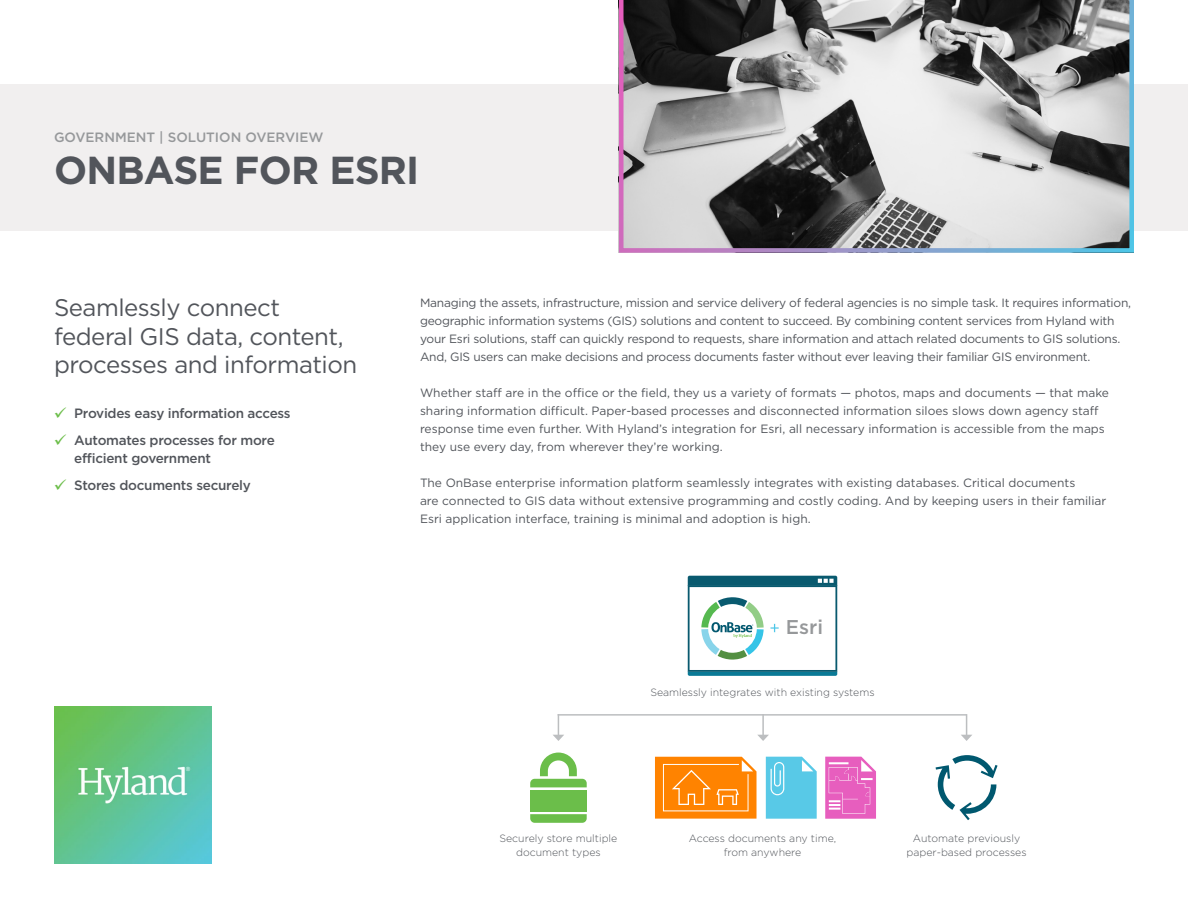
<style>
.page{position:relative;width:1188px;height:918px;background:#fff}
.page>*{position:absolute;margin:0;border:0;box-sizing:border-box;transform-origin:0 0}
.t1{font:700 39px "Gotham HTF";letter-spacing:-.02em;color:#52555b}
.t2{font:24px/28.8px "Gotham HTF";letter-spacing:-.02em;color:#52555b}
.t3{font:500 19.95px "Gotham HTF";color:#96989a}
.t4{font:500 13.5px/27px "Gotham HTF";letter-spacing:-.02em;color:#52555b}
.t5{font:500 13.5px "Gotham HTF";color:#96989a}
.t6{font:12px/18px "Gotham HTF";letter-spacing:-.01em;color:#52555b}
.t7{font:300 10.5px/13.5px "Gotham HTF";color:#52555b;text-align:center}
</style>
<div class="page">
<div style="left:0;top:84px;width:1188px;height:147px;background:#f1efef"></div>
<svg style="left:619px;top:0;width:515px;height:253px"></svg>
<img style="left:54px;top:707px;width:157px;height:157px">
<div style="left:530px;top:790px;width:57px;height:21px;background:#6bbe4a"></div>
<svg style="left:530px;top:814px;width:57px;height:9px"></svg>
<svg style="left:530px;top:753px;width:57px;height:34px"></svg>
<svg style="left:936px;top:755px;width:62px;height:65px"></svg>
<svg style="left:825px;top:757px;width:51px;height:62px;background:#ea74c7"></svg>
<svg style="left:766px;top:757px;width:51px;height:62px;background:#69cee9"></svg>
<svg style="left:655px;top:757px;width:102px;height:62px;background:#ff911e"></svg>
<hr style="left:558px;top:714px;width:409px;height:2px;background:#bcbec0">
<svg style="left:553px;top:714px;width:11px;height:27px"></svg>
<hr style="left:762px;top:714px;width:2px;height:21px;background:#bcbec0">
<svg style="left:758px;top:735px;width:11px;height:6px"></svg>
<svg style="left:961px;top:714px;width:11px;height:27px"></svg>
<svg style="left:688px;top:576px;width:149px;height:100px"></svg>
<p class="t5" style="left:54px;top:129px;width:271px">GOVERNMENT | SOLUTION OVERVIEW</p>
<h1 class="t1" style="left:54px;top:147px;width:367px">ONBASE FOR ESRI</h1>
<h2 class="t2" style="left:54px;top:292px;width:305px">Seamlessly connect federal GIS data, content, processes and information</h2>
<p class="t4" style="left:74px;top:400px;width:218px">Provides easy information access<br>Automates processes for more</p>
<p class="t4" style="left:74px;top:445px;width:178px">efficient government<br>Stores documents securely</p>
<p class="t6" style="left:420px;top:294px;width:713px">Managing the assets, infrastructure, mission and service delivery of federal agencies is no simple task. It requires information, geographic information systems (GIS) solutions and content to succeed. By combining content services from Hyland with your Esri solutions, staff can quickly respond to requests, share information and attach related documents to GIS solutions.<br>And, GIS users can make decisions and process documents faster without ever leaving their familiar GIS environment.</p>
<p class="t6" style="left:420px;top:384px;width:691px">Whether staff are in the office or the field, they us a variety of formats — photos, maps and documents — that make sharing information difficult. Paper-based processes and disconnected information siloes slows down agency staff response time even further. With Hyland’s integration for Esri, all necessary information is accessible from the maps they use every day, from wherever they’re working.</p>
<p class="t6" style="left:420px;top:474px;width:688px">The OnBase enterprise information platform seamlessly integrates with existing databases. Critical documents<br>are connected to GIS data without extensive programming and costly coding. And by keeping users in their familiar<br>Esri application interface, training is minimal and adoption is high.</p>
<h3 class="t3" style="left:786px;top:616px;width:39px">Esri</h3>
<p class="t7" style="left:650px;top:685px;width:226px">Seamlessly integrates with existing systems</p>
<p class="t7" style="left:499px;top:832px;width:119px">Securely store multiple document types</p>
<p class="t7" style="left:907px;top:832px;width:122px">Automate previously paper-based processes</p>
<p class="t7" style="left:689px;top:832px;width:149px">Access documents any time, from anywhere</p>
</div>
